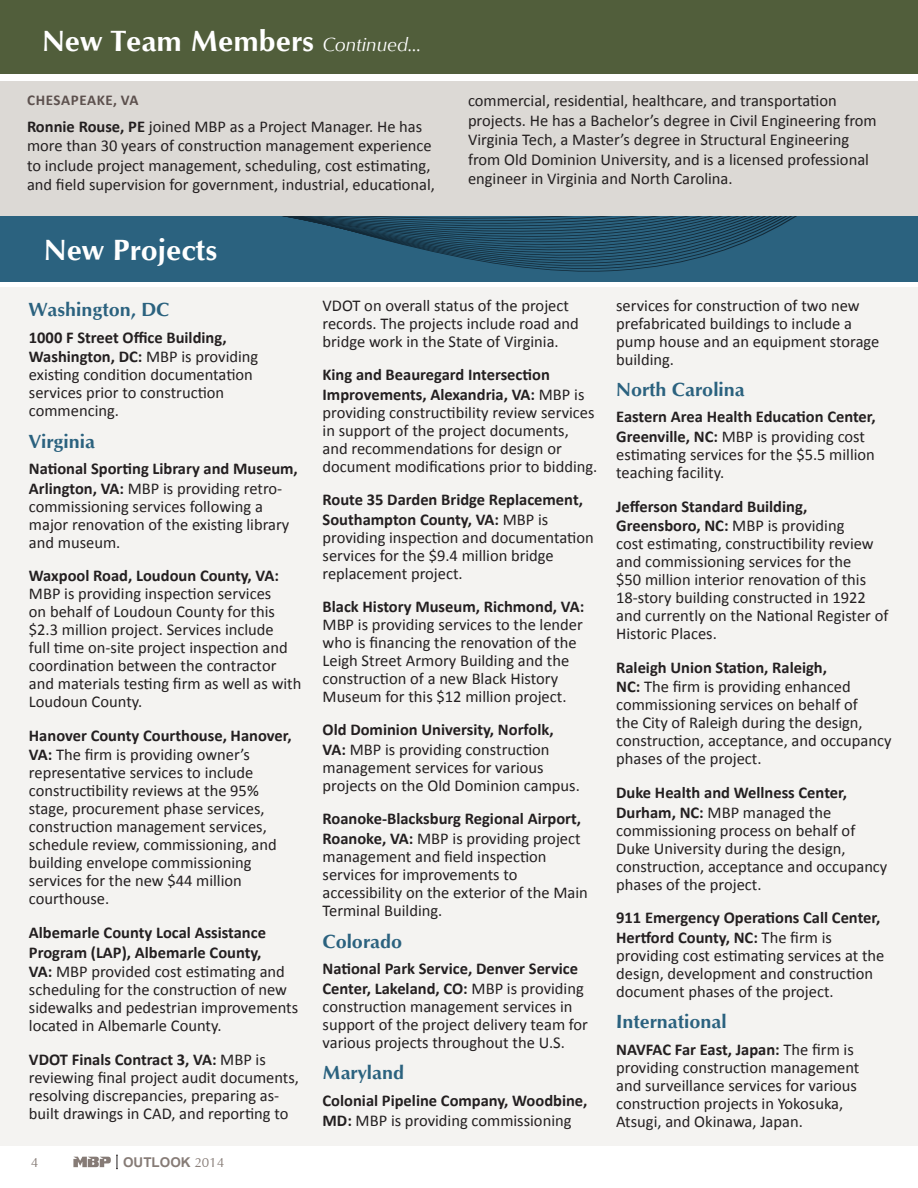
<style>
.page{position:relative;width:918px;height:1188px;background:#fff}
.page>*{position:absolute;margin:0;border:0;box-sizing:border-box;transform-origin:0 0}
.Section_Title_White{font:700 30px "Optimum";color:#fff}
.New_Project_Title{font:700 19.5px "Optimum";color:#2b627f}
.Bold{font:16.5px/18px "Calibri";color:#231f20}
.Bold-2{font:700 16.5px/19.8px "Calibri";color:#231f20}
.Body_Text{font:16.5px/19.5px "Calibri";color:#231f20}
.Body_Title{font:700 15px "Calibri";letter-spacing:.04em;color:#5d514e}
.Page_Number{font:700 13.5px "Arial";color:#867b76}
.Page_Number-2{font:13.5px "Optimum";color:#867b76}
.s1{font-weight:400;font-style:italic;font-size:19.5px}
.s2{font-weight:700}
.s3{font-weight:400}
.s4{font-family:"Optimum";font-weight:400}
</style>
<div class="page">
<svg style="left:0;top:215px;width:918px;height:65px;background:#2a5d78"></svg>
<div style="left:0;top:288px;width:918px;height:858px;background:#f4f3f1"></div>
<div style="left:0;top:0;width:918px;height:74px;background:#515e3b"></div>
<svg style="left:73px;top:1155px;width:45px;height:14px"></svg>
<div style="left:0;top:81px;width:918px;height:134px;background:#dcd9d5"></div>
<p class="Section_Title_White" style="left:42px;top:24px;width:381px">New Team Members <span class="s1">Continued...</span></p>
<p class="Body_Title" style="left:27px;top:91px;width:113px">CHESAPEAKE, VA</p>
<p class="Body_Text" style="left:27px;top:116px;width:410px"><span class="s2">Ronnie Rouse, PE</span> joined MBP as a Project Manager. He has more than 30 years of construction management experience to include project management, scheduling, cost estimating, and field supervision for government, industrial, educational,</p>
<p class="Section_Title_White" style="left:44px;top:232px;width:175px">New Projects</p>
<p class="Body_Text" style="left:468px;top:91px;width:410px">commercial, residential, healthcare, and transportation projects. He has a Bachelor’s degree in Civil Engineering from Virginia Tech, a Master’s degree in Structural Engineering from Old Dominion University, and is a licensed professional engineer in Virginia and North Carolina.</p>
<p class="New_Project_Title" style="left:29px;top:298px;width:142px">Washington, DC</p>
<p class="Bold-2" style="left:29px;top:327px;width:231px">1000 F Street Office Building,<br>Washington, DC: <span class="s3">MBP is providing</span></p>
<p class="Bold" style="left:29px;top:366px;width:226px">existing condition documentation services prior to construction commencing.</p>
<p class="New_Project_Title" style="left:29px;top:430px;width:68px">Virginia</p>
<p class="Bold-2" style="left:29px;top:459px;width:270px">National Sporting Library and Museum,<br>Arlington, VA: <span class="s3">MBP is providing retro-</span></p>
<p class="Bold" style="left:29px;top:498px;width:262px">commissioning services following a major renovation of the existing library and museum.</p>
<p class="Bold" style="left:29px;top:567px;width:274px"><span class="s2">Waxpool Road, Loudoun County, VA:<br></span>MBP is providing inspection services<br>on behalf of Loudoun County for this $2.3 million project. Services include<br>full time on-site project inspection and coordination between the contractor and materials testing firm as well as with Loudoun County.</p>
<p class="Bold-2" style="left:29px;top:725px;width:264px">Hanover County Courthouse, Hanover,<br>VA: <span class="s3">The firm is providing owner’s</span></p>
<p class="Bold" style="left:29px;top:764px;width:249px">representative services to include constructibility reviews at the 95% stage, procurement phase services, construction management services, schedule review, commissioning, and building envelope commissioning services for the new $44 million courthouse.</p>
<p class="Bold-2" style="left:29px;top:922px;width:258px">Albemarle County Local Assistance<br>Program (LAP), Albemarle County,<br>VA: <span class="s3">MBP provided cost estimating and</span></p>
<p class="Bold" style="left:29px;top:981px;width:271px">scheduling for the construction of new sidewalks and pedestrian improvements located in Albemarle County.</p>
<p class="Bold" style="left:29px;top:1050px;width:272px"><span class="s2">VDOT Finals Contract 3, VA:</span> MBP is reviewing final project audit documents, resolving discrepancies, preparing as&shy;built drawings in CAD, and reporting to</p>
<p class="Page_Number-2" style="left:31px;top:1154px;width:9px">4</p>
<p class="Page_Number" style="left:123px;top:1153px;width:103px">OUTLOOK <span class="s4">2014</span></p>
<p class="Bold" style="left:323px;top:296px;width:258px">VDOT on overall status of the project records. The projects include road and bridge work in the State of Virginia.</p>
<p class="Bold-2" style="left:323px;top:364px;width:263px">King and Beauregard Intersection<br>Improvements, Alexandria, VA: <span class="s3">MBP is</span></p>
<p class="Bold" style="left:323px;top:403px;width:276px">providing constructibility review services in support of the project documents, and recommendations for design or document modifications prior to bidding.</p>
<p class="Bold-2" style="left:323px;top:490px;width:262px">Route 35 Darden Bridge Replacement,<br>Southampton County, VA: <span class="s3">MBP is</span></p>
<p class="Bold" style="left:323px;top:528px;width:273px">providing inspection and documentation services for the $9.4 million bridge replacement project.</p>
<p class="Bold" style="left:323px;top:598px;width:263px"><span class="s2">Black History Museum, Richmond, VA:<br></span>MBP is providing services to the lender who is financing the renovation of the Leigh Street Armory Building and the construction of a new Black History Museum for this $12 million project.</p>
<p class="Bold-2" style="left:323px;top:720px;width:233px">Old Dominion University, Norfolk,<br>VA: <span class="s3">MBP is providing construction</span></p>
<p class="Bold" style="left:323px;top:759px;width:259px">management services for various projects on the Old Dominion campus.</p>
<p class="Bold-2" style="left:323px;top:809px;width:260px">Roanoke-Blacksburg Regional Airport,<br>Roanoke, VA: <span class="s3">MBP is providing project</span></p>
<p class="Bold" style="left:323px;top:848px;width:267px">management and field inspection services for improvements to accessibility on the exterior of the Main<br>Terminal Building.</p>
<p class="New_Project_Title" style="left:323px;top:930px;width:81px">Colorado</p>
<p class="Bold-2" style="left:323px;top:959px;width:263px">National Park Service, Denver Service<br>Center, Lakeland, CO: <span class="s3">MBP is providing</span></p>
<p class="Bold" style="left:323px;top:998px;width:267px">construction management services in support of the project delivery team for various projects throughout the U.S.</p>
<p class="New_Project_Title" style="left:323px;top:1062px;width:83px">Maryland</p>
<p class="Bold-2" style="left:323px;top:1091px;width:266px">Colonial Pipeline Company, Woodbine,<br>MD: <span class="s3">MBP is providing commissioning</span></p>
<p class="Bold" style="left:616px;top:296px;width:265px">services for construction of two new prefabricated buildings to include a pump house and an equipment storage building.</p>
<p class="New_Project_Title" style="left:616px;top:378px;width:130px">North Carolina</p>
<p class="Bold-2" style="left:616px;top:407px;width:261px">Eastern Area Health Education Center,<br>Greenville, NC: <span class="s3">MBP is providing cost</span></p>
<p class="Bold" style="left:616px;top:446px;width:260px">estimating services for the $5.5 million teaching facility.</p>
<p class="Bold-2" style="left:616px;top:496px;width:230px">Jefferson Standard Building,<br>Greensboro, NC: <span class="s3">MBP is providing</span></p>
<p class="Bold" style="left:616px;top:535px;width:274px">cost estimating, constructibility review and commissioning services for the<br>$50 million interior renovation of this 18-story building constructed in 1922 and currently on the National Register of Historic Places.</p>
<p class="Bold-2" style="left:616px;top:657px;width:236px">Raleigh Union Station, Raleigh,<br>NC: <span class="s3">The firm is providing enhanced</span></p>
<p class="Bold" style="left:616px;top:696px;width:277px">commissioning services on behalf of<br>the City of Raleigh during the design, construction, acceptance, and occupancy phases of the project.</p>
<p class="Bold-2" style="left:616px;top:782px;width:232px">Duke Health and Wellness Center,<br>Durham, NC: <span class="s3">MBP managed the</span></p>
<p class="Bold" style="left:616px;top:821px;width:273px">commissioning process on behalf of Duke University during the design, construction, acceptance and occupancy phases of the project.</p>
<p class="Bold-2" style="left:616px;top:907px;width:266px">911 Emergency Operations Call Center,<br>Hertford County, NC: <span class="s3">The firm is</span></p>
<p class="Bold" style="left:616px;top:946px;width:270px">providing cost estimating services at the design, development and construction document phases of the project.</p>
<p class="New_Project_Title" style="left:616px;top:1010px;width:112px">International</p>
<p class="Bold" style="left:616px;top:1040px;width:245px"><span class="s2">NAVFAC Far East, Japan:</span> The firm is providing construction management and surveillance services for various construction projects in Yokosuka, Atsugi, and Okinawa, Japan.</p>
</div>
